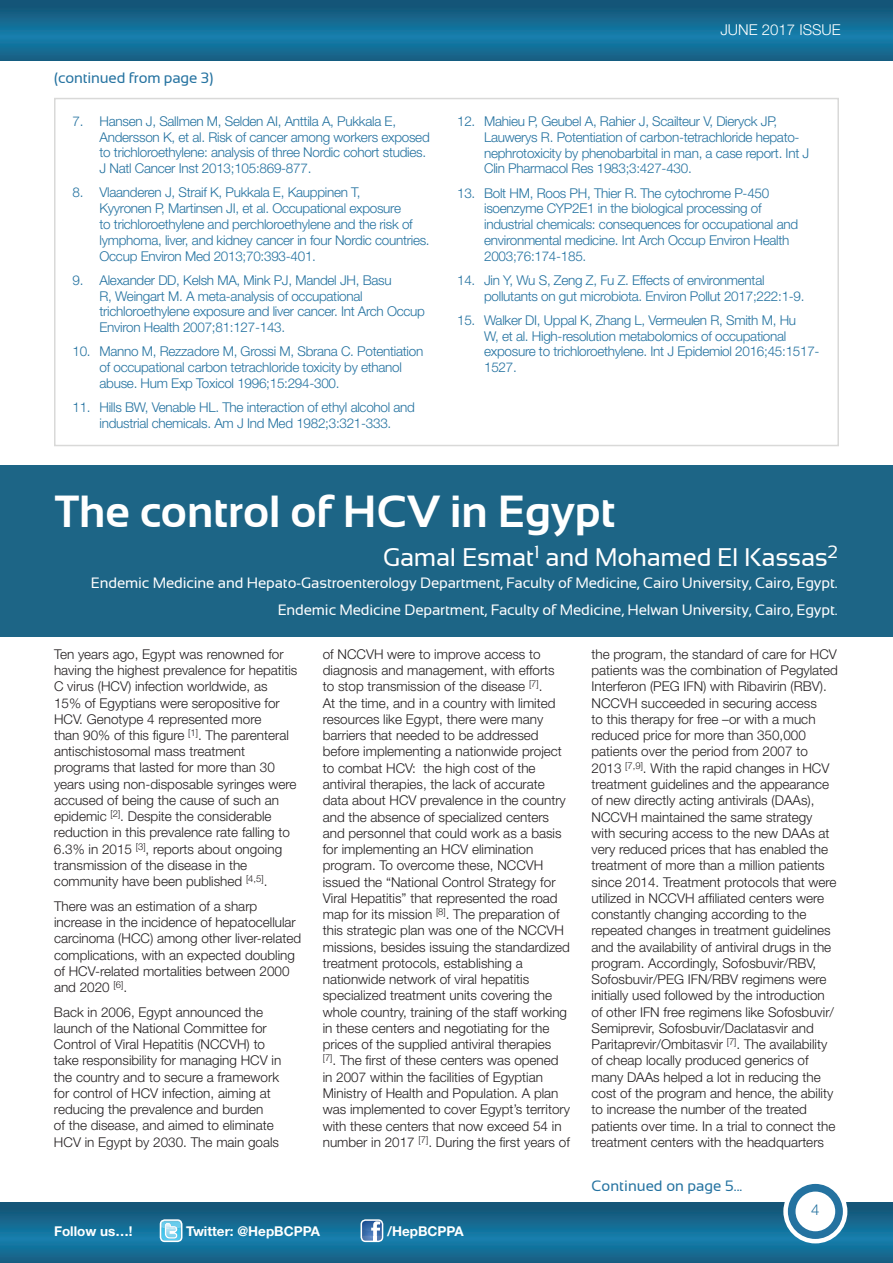
<style>
.page{position:relative;width:893px;height:1263px;background:#fff}
.page>*{position:absolute;margin:0;border:0;box-sizing:border-box;transform-origin:0 0}
.t1{font:700 45px "Sansation";color:#fff}
.t2{font:25.5px "Sansation";letter-spacing:-.01em;color:#fff}
.t3{font:15px/26.5px "Sansation";letter-spacing:-.01em;color:#fff;text-align:right}
.t4{font:15px "Sansation";letter-spacing:-.01em;color:#2472a0}
.t5{font:300 15px "Helvetica Neue LT Pro";color:#fff}
.t6{font:300 15px "Helvetica Neue LT Pro";color:#2472a0}
.t7{font:300 13.5px/16.2px "Helvetica Neue LT Pro";color:#231f20}
.t8{font:300 13.5px/15.8px "Helvetica Neue LT Pro";letter-spacing:-.02em;color:#2472a0}
.t9{font:700 13.5px "Helvetica Neue";color:#fff}
</style>
<div class="page">
<img style="left:0;top:1203px;width:893px;height:60px">
<img style="left:0;top:0;width:893px;height:60px">
<svg style="left:786px;top:1182px;width:59px;height:59px"></svg>
<div style="left:783px;top:1179px;width:64px;height:64px;border:4px solid #fff;border-radius:50%"></div>
<div style="left:795px;top:1191px;width:40px;height:40px;background:#fff;border-radius:50%"></div>
<svg style="left:160px;top:1220px;width:22px;height:21px"></svg>
<div style="left:160px;top:1219px;width:22px;height:23px;border:2px solid #fff;border-radius:4px"></div>
<svg style="left:361px;top:1220px;width:22px;height:21px"></svg>
<div style="left:361px;top:1219px;width:22px;height:23px;border:2px solid #fff;border-radius:4px"></div>
<div style="left:0;top:465px;width:893px;height:171px;background:#1d6586"></div>
<div style="left:54px;top:98px;width:785px;height:348px;border:2px solid #d9d9d8"></div>
<p class="t4" style="left:54px;top:70px;width:161px">(continued from page 3)</p>
<p class="t8" style="left:100px;top:113px;width:332px;text-indent:-27px">7. Hansen J, Sallmen M, Selden AI, Anttila A, Pukkala E, Andersson K, et al. Risk of cancer among workers exposed to trichloroethylene: analysis of three Nordic cohort studies.<br>J Natl Cancer Inst 2013;105:869-877.</p>
<p class="t8" style="left:100px;top:185px;width:332px;text-indent:-27px">8. Vlaanderen J, Straif K, Pukkala E, Kauppinen T,<br>Kyyronen P, Martinsen JI, et al. Occupational exposure<br>to trichloroethylene and perchloroethylene and the risk of lymphoma, liver, and kidney cancer in four Nordic countries.<br>Occup Environ Med 2013;70:393-401.</p>
<p class="t8" style="left:100px;top:272px;width:327px;text-indent:-27px">9. Alexander DD, Kelsh MA, Mink PJ, Mandel JH, Basu<br>R, Weingart M. A meta-analysis of occupational trichloroethylene exposure and liver cancer. Int Arch Occup Environ Health 2007;81:127-143.</p>
<p class="t8" style="left:100px;top:343px;width:325px;text-indent:-27px">10. Manno M, Rezzadore M, Grossi M, Sbrana C. Potentiation of occupational carbon tetrachloride toxicity by ethanol abuse. Hum Exp Toxicol 1996;15:294-300.</p>
<p class="t8" style="left:73px;top:399px;width:344px;text-align:center">11. Hills BW, Venable HL. The interaction of ethyl alcohol and industrial chemicals. Am J Ind Med 1982;3:321-333.</p>
<p class="t5" style="left:720px;top:21px;width:122px">JUNE 2017 ISSUE</p>
<p class="t8" style="left:484px;top:113px;width:327px;text-indent:-27px">12. Mahieu P, Geubel A, Rahier J, Scailteur V, Dieryck JP, Lauwerys R. Potentiation of carbon-tetrachloride hepato&shy;nephrotoxicity by phenobarbital in man, a case report. Int J Clin Pharmacol Res 1983;3:427-430.</p>
<p class="t8" style="left:484px;top:185px;width:315px;text-indent:-27px">13. Bolt HM, Roos PH, Thier R. The cytochrome P-450 isoenzyme CYP2E1 in the biological processing of industrial chemicals: consequences for occupational and environmental medicine. Int Arch Occup Environ Health 2003;76:174-185.</p>
<p class="t8" style="left:484px;top:272px;width:322px;text-indent:-27px">14. Jin Y, Wu S, Zeng Z, Fu Z. Effects of environmental pollutants on gut microbiota. Environ Pollut 2017;222:1-9.</p>
<p class="t8" style="left:484px;top:312px;width:337px;text-indent:-27px">15. Walker DI, Uppal K, Zhang L, Vermeulen R, Smith M, Hu<br>W, et al. High-resolution metabolomics of occupational exposure to trichloroethylene. Int J Epidemiol 2016;45:1517- 1527.</p>
<h1 class="t1" style="left:55px;top:486px;width:562px">The control of HCV in Egypt</h1>
<h2 class="t2" style="left:383px;top:543px;width:456px">Gamal Esmat<sup>1</sup> and Mohamed El Kassas<sup>2</sup></h2>
<p class="t3" style="left:91px;top:570px;width:748px">Endemic Medicine and Hepato-Gastroenterology Department, Faculty of Medicine, Cairo University, Cairo, Egypt.<br>Endemic Medicine Department, Faculty of Medicine, Helwan University, Cairo, Egypt.</p>
<p class="t7" style="left:54px;top:646px;width:245px">Ten years ago, Egypt was renowned for having the highest prevalence for hepatitis C virus (HCV) infection worldwide, as 15% of Egyptians were seropositive for HCV. Genotype 4 represented more<br>than 90% of this figure <sup>[1]</sup>. The parenteral antischistosomal mass treatment programs that lasted for more than 30 years using non-disposable syringes were accused of being the cause of such an epidemic <sup>[2]</sup>. Despite the considerable reduction in this prevalence rate falling to 6.3% in 2015 <sup>[3]</sup>, reports about ongoing transmission of the disease in the community have been published <sup>[4,5]</sup>.</p>
<p class="t7" style="left:54px;top:898px;width:249px">There was an estimation of a sharp increase in the incidence of hepatocellular carcinoma (HCC) among other liver-related complications, with an expected doubling of HCV-related mortalities between 2000 and 2020 <sup>[6]</sup>.</p>
<p class="t7" style="left:54px;top:1003px;width:229px">Back in 2006, Egypt announced the launch of the National Committee for Control of Viral Hepatitis (NCCVH) to take responsibility for managing HCV in the country and to secure a framework for control of HCV infection, aiming at reducing the prevalence and burden<br>of the disease, and aimed to eliminate HCV in Egypt by 2030. The main goals</p>
<p class="t7" style="left:323px;top:646px;width:249px">of NCCVH were to improve access to diagnosis and management, with efforts<br>to stop transmission of the disease <sup>[7]</sup>.<br>At the time, and in a country with limited resources like Egypt, there were many barriers that needed to be addressed before implementing a nationwide project to combat HCV: the high cost of the antiviral therapies, the lack of accurate data about HCV prevalence in the country and the absence of specialized centers and personnel that could work as a basis for implementing an HCV elimination program. To overcome these, NCCVH issued the “National Control Strategy for Viral Hepatitis” that represented the road map for its mission <sup>[8]</sup>. The preparation of this strategic plan was one of the NCCVH missions, besides issuing the standardized treatment protocols, establishing a nationwide network of viral hepatitis specialized treatment units covering the whole country, training of the staff working in these centers and negotiating for the prices of the supplied antiviral therapies<br><sup>[7]</sup>. The first of these centers was opened in 2007 within the facilities of Egyptian Ministry of Health and Population. A plan was implemented to cover Egypt’s territory with these centers that now exceed 54 in number in 2017 <sup>[7]</sup>. During the first years of</p>
<p class="t7" style="left:591px;top:646px;width:248px">the program, the standard of care for HCV patients was the combination of Pegylated Interferon (PEG IFN) with Ribavirin (RBV).<br>NCCVH succeeded in securing access<br>to this therapy for free –or with a much reduced price for more than 350,000 patients over the period from 2007 to 2013 <sup>[7,9]</sup>. With the rapid changes in HCV treatment guidelines and the appearance of new directly acting antivirals (DAAs), NCCVH maintained the same strategy with securing access to the new DAAs at very reduced prices that has enabled the treatment of more than a million patients since 2014. Treatment protocols that were utilized in NCCVH affiliated centers were constantly changing according to the repeated changes in treatment guidelines and the availability of antiviral drugs in the program. Accordingly, Sofosbuvir/RBV, Sofosbuvir/PEG IFN/RBV regimens were initially used followed by the introduction of other IFN free regimens like Sofosbuvir/ Semiprevir, Sofosbuvir/Daclatasvir and Paritaprevir/Ombitasvir <sup>[7]</sup>. The availability of cheap locally produced generics of many DAAs helped a lot in reducing the cost of the program and hence, the ability to increase the number of the treated patients over time. In a trial to connect the treatment centers with the headquarters</p>
<p class="t4" style="left:591px;top:1177px;width:152px">Continued on page 5...</p>
<p class="t6" style="left:811px;top:1201px;width:10px">4</p>
<p class="t9" style="left:54px;top:1223px;width:80px">Follow us…!</p>
<p class="t9" style="left:186px;top:1223px;width:135px">Twitter: @HepBCPPA</p>
<p class="t9" style="left:387px;top:1223px;width:78px">/HepBCPPA</p>
</div>
